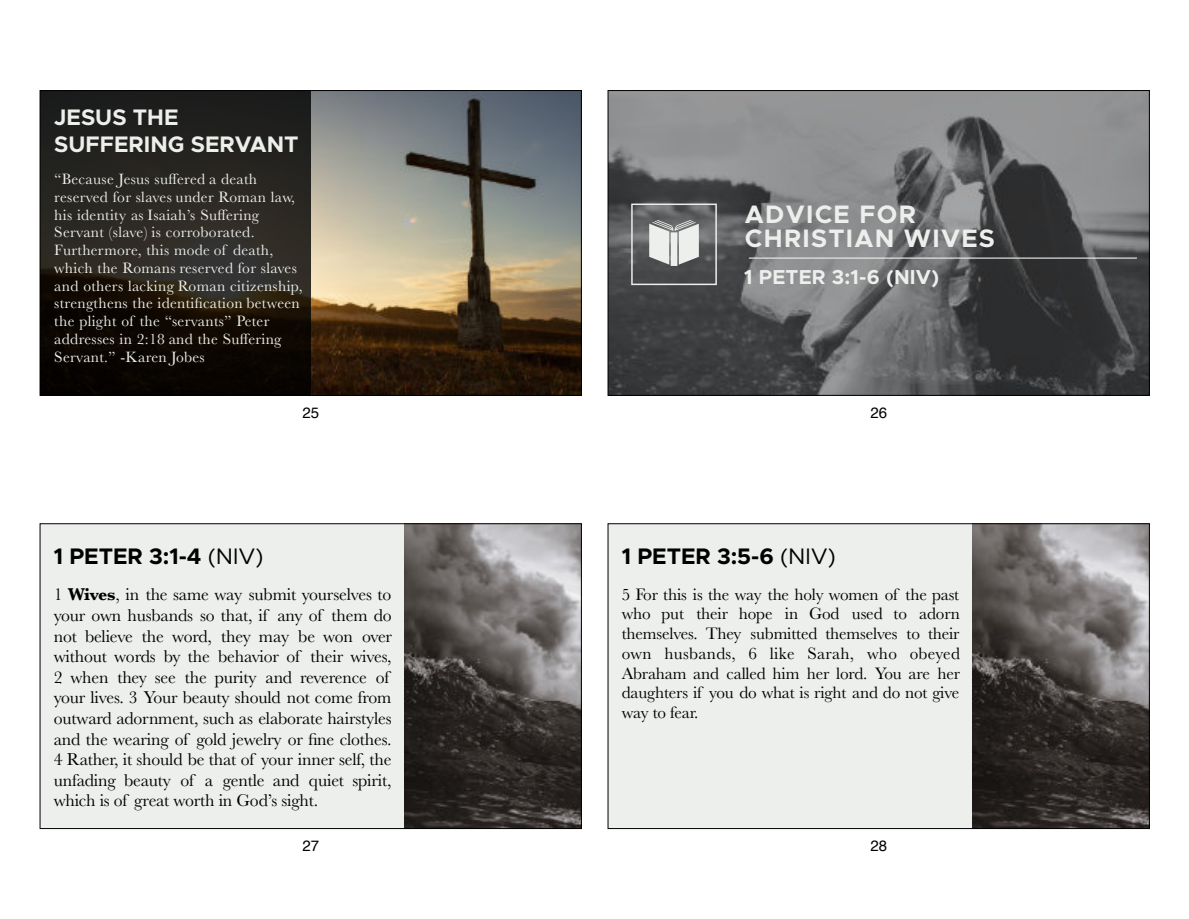
<style>
.page{position:relative;width:1189px;height:919px;background:#fff}
.page>*{position:absolute;margin:0;border:0;box-sizing:border-box;transform-origin:0 0}
.t1{font:700 25.35px/24.3px "Metropolis";letter-spacing:.05em;color:#ecefeb}
.t2{font:700 22.5px "Metropolis";color:#000}
.t3{font:700 22.5px/27px "Metropolis";color:#ecefeb}
.t4{font:700 20.25px "Metropolis";letter-spacing:.01em;color:#ecefeb}
.t5{font:17.7px/20.5px "Baskerville";letter-spacing:-.01em;color:#000}
.t6{font:17.25px/19.6px "Baskerville";letter-spacing:-.01em;color:#000;text-align:justify}
.t7{font:15.45px/17.7px "Baskerville";letter-spacing:.02em;color:#ecefeb}
.t8{font:15px "Helvetica";color:#000}
.s1{font-weight:400}
.s2{font-weight:700}
</style>
<div class="page">
<img style="left:311px;top:92px;width:269px;height:301px">
<img style="left:42px;top:92px;width:269px;height:301px">
<img style="left:610px;top:92px;width:537px;height:301px">
<hr style="left:749px;top:257px;width:388px;height:2px;background:#ecefeb">
<svg style="left:631px;top:203px;width:86px;height:82px;background:#858787"></svg>
<div style="left:40px;top:90px;width:542px;height:305px;border:1px solid #000"></div>
<div style="left:608px;top:90px;width:541px;height:305px;border:1px solid #000"></div>
<div style="left:40px;top:524px;width:541px;height:304px;background:#ecefeb"></div>
<img style="left:404px;top:525px;width:176px;height:301px">
<div style="left:40px;top:523px;width:542px;height:305px;border:1px solid #000"></div>
<div style="left:608px;top:524px;width:541px;height:304px;background:#ecefeb"></div>
<img style="left:972px;top:525px;width:175px;height:301px">
<div style="left:608px;top:523px;width:541px;height:305px;border:1px solid #000"></div>
<p class="t3" style="left:54px;top:105px;width:246px">JESUS THE<br>SUFFERING SERVANT</p>
<p class="t7" style="left:54px;top:170px;width:250px">“Because Jesus suffered a death reserved for slaves under Roman law, his identity as Isaiah’s Suffering Servant (slave) is corroborated.<br>Furthermore, this mode of death, which the Romans reserved for slaves and others lacking Roman citizenship, strengthens the identification between the plight of the “servants” Peter addresses in 2:18 and the Suffering Servant.” -Karen Jobes</p>
<p class="t8" style="left:302px;top:406px;width:18px">25</p>
<p class="t2" style="left:54px;top:546px;width:211px">1 PETER 3:1-4 <span class="s1">(NIV)</span></p>
<p class="t5" style="left:54px;top:584px;width:340px">1 <span class="s2">Wives</span>, in the same way submit yourselves to your own husbands so that, if any of them do not believe the word, they may be won over without words by the behavior of their wives, 2 when they see the purity and reverence of your lives. 3 Your beauty should not come from outward adornment, such as elaborate hairstyles and the wearing of gold jewelry or fine clothes.<br>4 Rather, it should be that of your inner self, the unfading beauty of a gentle and quiet spirit, which is of great worth in God’s sight.</p>
<p class="t8" style="left:302px;top:839px;width:18px">27</p>
<h1 class="t1" style="left:745px;top:203px;width:251px">ADVICE FOR<br>CHRISTIAN WIVES</h1>
<p class="t4" style="left:744px;top:268px;width:197px">1 PETER 3:1-6 (NIV)</p>
<p class="t8" style="left:870px;top:406px;width:18px">26</p>
<p class="t2" style="left:622px;top:546px;width:216px">1 PETER 3:5-6 <span class="s1">(NIV)</span></p>
<p class="t6" style="left:622px;top:584px;width:340px">5 For this is the way the holy women of the past who put their hope in God used to adorn themselves. They submitted themselves to their own husbands, 6 like Sarah, who obeyed Abraham and called him her lord. You are her daughters if you do what is right and do not give way to fear.</p>
<p class="t8" style="left:870px;top:839px;width:18px">28</p>
</div>
